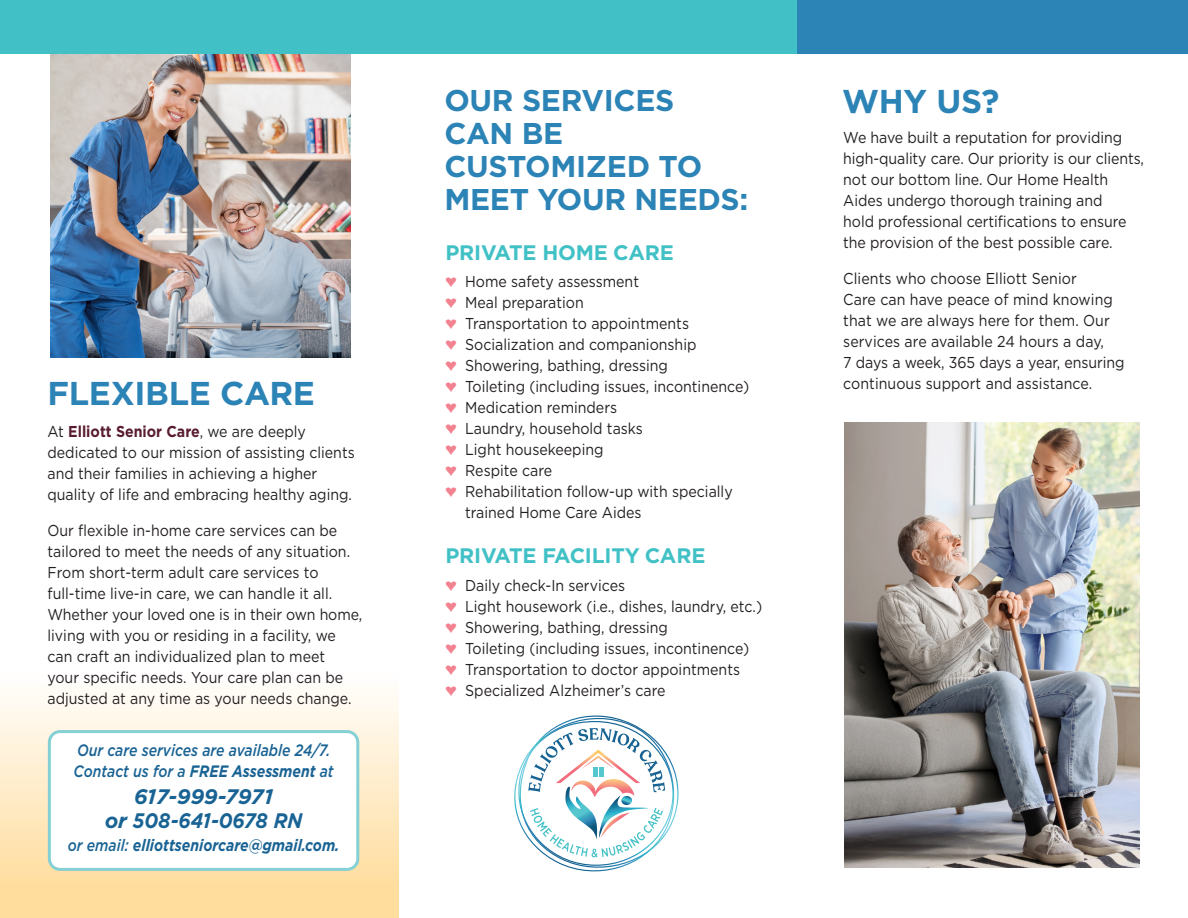
<style>
.page{position:relative;width:1188px;height:918px;background:#fff}
.page>*{position:absolute;margin:0;border:0;box-sizing:border-box;transform-origin:0 0}
.t1{font:700 33px "Gotham";letter-spacing:-.01em;color:#2c83b6}
.t2{font:700 30px/33px "Gotham";letter-spacing:-.01em;color:#2c83b6}
.t3{font:700 21px "Gotham";letter-spacing:-.01em;color:#41c1c6}
.t4{font:italic 700 21px/24px "Gotham";color:#196394;text-align:center}
.t5{font:italic 500 16.5px/21px "Gotham";color:#196394;scale:.85 1}
.t6{font:italic 700 16.5px "Gotham";color:#196394;scale:.85 1}
.t7{font:15.75px/21px "Gotham";color:#231f20;scale:.9 1}
.s1{font-weight:700;color:#591c2e}
.s2{font-weight:700}
.s3{font-weight:500}
.s4{color:#f38291}
</style>
<div class="page">
<div style="left:0;top:612px;width:399px;height:306px;background:linear-gradient(to bottom,#fff,#ffdb97)"></div>
<img style="left:51px;top:54px;width:300px;height:303px">
<img style="left:845px;top:422px;width:294px;height:445px">
<div style="left:49px;top:732px;width:309px;height:137px;background:#fff;border-radius:11px"></div>
<div style="left:48px;top:730px;width:311px;height:141px;border:3px solid #84d0d5;border-radius:11px"></div>
<svg style="left:514px;top:716px;width:165px;height:155px"></svg>
<div style="left:0;top:0;width:806px;height:54px;background:#41c1c6"></div>
<div style="left:797px;top:0;width:391px;height:54px;background:#2c83b6"></div>
<p class="t1" style="left:48px;top:371px;width:269px">FLEXIBLE CARE</p>
<p class="t7" style="left:48px;top:420px;width:343px">At <span class="s1">Elliott Senior Care</span>, we are deeply dedicated to our mission of assisting clients and their families in achieving a higher quality of life and embracing healthy aging.</p>
<p class="t7" style="left:48px;top:519px;width:351px">Our flexible in-home care services can be tailored to meet the needs of any situation.<br>From short-term adult care services to full-time live-in care, we can handle it all.<br>Whether your loved one is in their own home, living with you or residing in a facility, we can craft an individualized plan to meet<br>your specific needs. Your care plan can be adjusted at any time as your needs change.</p>
<p class="t5" style="left:74px;top:740px;width:307px">Our care services are available 24/7.<br>Contact us for a <span class="s2">FREE Assessment</span> at</p>
<p class="t4" style="left:105px;top:785px;width:199px">617-999-7971<br>or 508-641-0678 RN</p>
<p class="t6" style="left:68px;top:834px;width:321px"><span class="s3">or email:</span> elliottseniorcare@gmail.com.</p>
<p class="t2" style="left:444px;top:84px;width:305px">OUR SERVICES<br>CAN BE<br>CUSTOMIZED TO<br>MEET YOUR NEEDS:</p>
<p class="t3" style="left:445px;top:238px;width:230px">PRIVATE HOME CARE</p>
<p class="t7" style="left:445px;top:271px;width:217px"><span class="s4">♥</span> Home safety assessment</p>
<p class="t7" style="left:445px;top:292px;width:155px"><span class="s4">♥</span> Meal preparation</p>
<p class="t7" style="left:445px;top:313px;width:272px"><span class="s4">♥</span> Transportation to appointments</p>
<p class="t7" style="left:445px;top:334px;width:280px"><span class="s4">♥</span> Socialization and companionship</p>
<p class="t7" style="left:445px;top:355px;width:249px"><span class="s4">♥</span> Showering, bathing, dressing</p>
<p class="t7" style="left:445px;top:376px;width:339px"><span class="s4">♥</span> Toileting (including issues, incontinence)</p>
<p class="t7" style="left:445px;top:397px;width:192px"><span class="s4">♥</span> Medication reminders</p>
<p class="t7" style="left:445px;top:418px;width:221px"><span class="s4">♥</span> Laundry, household tasks</p>
<p class="t7" style="left:445px;top:439px;width:177px"><span class="s4">♥</span> Light housekeeping</p>
<p class="t7" style="left:445px;top:460px;width:120px"><span class="s4">♥</span> Respite care</p>
<p class="t7" style="left:465px;top:481px;width:299px;text-indent:-20px"><span class="s4">♥</span> Rehabilitation follow-up with specially trained Home Care Aides</p>
<p class="t3" style="left:445px;top:542px;width:261px">PRIVATE FACILITY CARE</p>
<p class="t7" style="left:445px;top:574px;width:201px"><span class="s4">♥</span> Daily check-In services</p>
<p class="t7" style="left:445px;top:595px;width:353px"><span class="s4">♥</span> Light housework (i.e., dishes, laundry, etc.)</p>
<p class="t7" style="left:445px;top:616px;width:249px"><span class="s4">♥</span> Showering, bathing, dressing</p>
<p class="t7" style="left:445px;top:637px;width:339px"><span class="s4">♥</span> Toileting (including issues, incontinence)</p>
<p class="t7" style="left:445px;top:658px;width:329px"><span class="s4">♥</span> Transportation to doctor appointments</p>
<p class="t7" style="left:445px;top:679px;width:246px"><span class="s4">♥</span> Specialized Alzheimer’s care</p>
<p class="t1" style="left:842px;top:79px;width:159px">WHY US?</p>
<p class="t7" style="left:843px;top:127px;width:336px">We have built a reputation for providing high-quality care. Our priority is our clients, not our bottom line. Our Home Health Aides undergo thorough training and<br>hold professional certifications to ensure the provision of the best possible care.</p>
<p class="t7" style="left:843px;top:268px;width:314px">Clients who choose Elliott Senior<br>Care can have peace of mind knowing that we are always here for them. Our services are available 24 hours a day,<br>7 days a week, 365 days a year, ensuring continuous support and assistance.</p>
</div>
